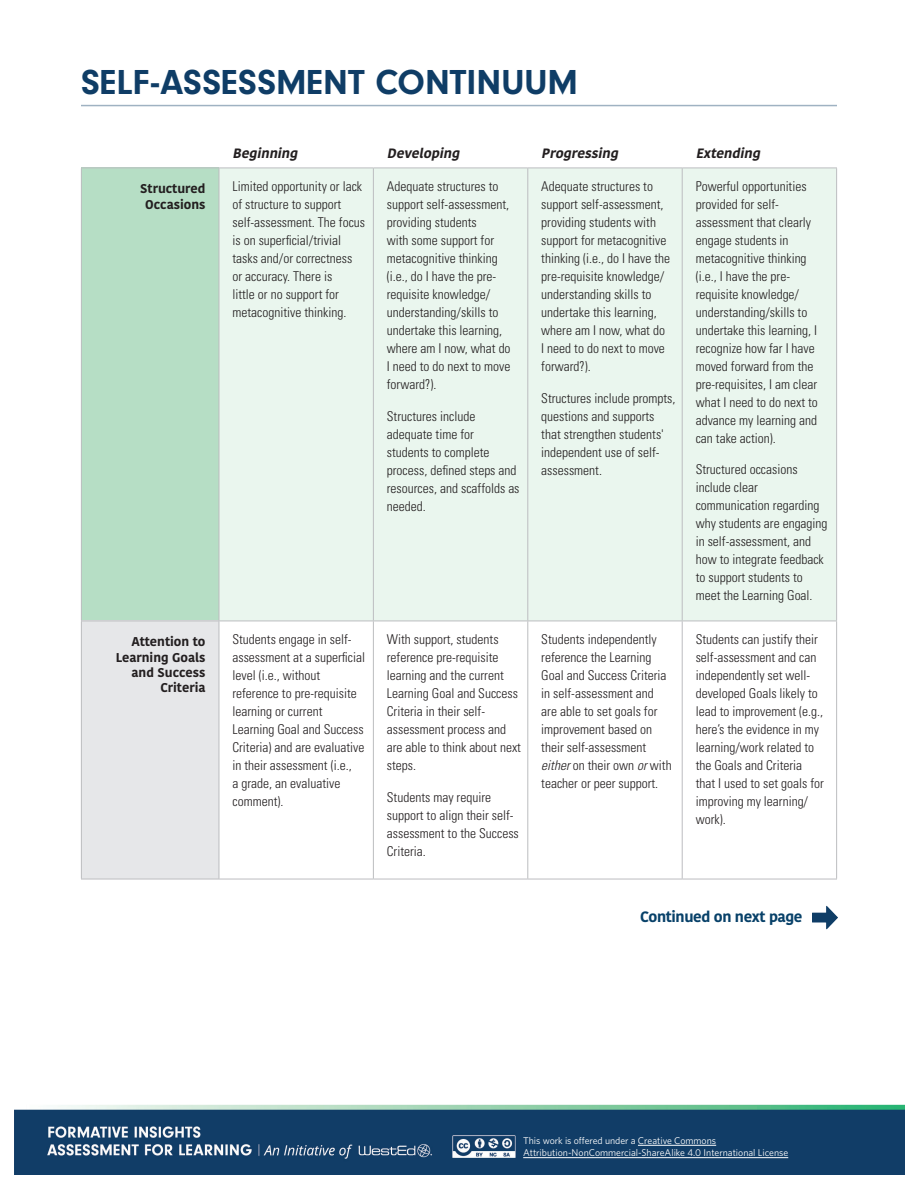
<style>
.page{position:relative;width:918px;height:1188px;background:#fff}
.page>*{position:absolute;margin:0;border:0;box-sizing:border-box;transform-origin:0 0}
.t1{font:700 36px "Neuzeit Gro";color:#0f3d66}
.t2{font:700 15px "Kohinoor Bangla";letter-spacing:-.025em;color:#084169}
.t3{font:300 condensed 13.5px/18px "Univers LT Std";color:#231f20}
.t4{font:italic 700 13.5px "Kohinoor Bangla";color:#231f20}
.t5{font:700 12.75px/15.3px "Kohinoor Bangla";color:#231f20;text-align:center}
.t6{font:9.75px/12.3px "Whitney HTF";color:#fff}
.s1{font-style:italic}
</style>
<div class="page">
<img style="left:14px;top:1105px;width:890px;height:69px">
<hr style="left:638px;top:1145px;width:78px;height:1px;background:#fff">
<hr style="left:523px;top:1157px;width:265px;height:1px;background:#fff">
<div style="left:81px;top:168px;width:138px;height:453px;background:#b6dec5"></div>
<div style="left:220px;top:169px;width:616px;height:452px;background:#eaf6ee"></div>
<div style="left:81px;top:621px;width:138px;height:258px;background:#e6e7e9"></div>
<hr style="left:373px;top:168px;width:1px;height:453px;background:#bcbdc0">
<hr style="left:527px;top:168px;width:1px;height:453px;background:#bcbdc0">
<hr style="left:682px;top:168px;width:1px;height:453px;background:#bcbdc0">
<hr style="left:836px;top:168px;width:1px;height:453px;background:#bcbdc0">
<hr style="left:81px;top:621px;width:1px;height:258px;background:#bcbdc0">
<hr style="left:219px;top:621px;width:154px;height:1px;background:#bcbdc0">
<hr style="left:219px;top:621px;width:1px;height:258px;background:#bcbdc0">
<hr style="left:373px;top:621px;width:155px;height:1px;background:#bcbdc0">
<hr style="left:373px;top:621px;width:1px;height:258px;background:#bcbdc0">
<hr style="left:528px;top:621px;width:154px;height:1px;background:#bcbdc0">
<hr style="left:527px;top:621px;width:1px;height:258px;background:#bcbdc0">
<hr style="left:682px;top:621px;width:155px;height:1px;background:#bcbdc0">
<hr style="left:682px;top:621px;width:1px;height:258px;background:#bcbdc0">
<hr style="left:836px;top:621px;width:1px;height:258px;background:#bcbdc0">
<hr style="left:81px;top:879px;width:138px;height:1px;background:#bcbdc0">
<hr style="left:219px;top:879px;width:154px;height:1px;background:#bcbdc0">
<hr style="left:373px;top:879px;width:155px;height:1px;background:#bcbdc0">
<hr style="left:528px;top:879px;width:154px;height:1px;background:#bcbdc0">
<hr style="left:682px;top:879px;width:155px;height:1px;background:#bcbdc0">
<hr style="left:81px;top:168px;width:1px;height:453px;background:#bcbdc0">
<hr style="left:219px;top:168px;width:1px;height:453px;background:#bcbdc0">
<hr style="left:81px;top:621px;width:138px;height:1px;background:#bcbdc0">
<hr style="left:219px;top:168px;width:154px;height:1px;background:#bcbdc0">
<hr style="left:373px;top:168px;width:155px;height:1px;background:#bcbdc0">
<hr style="left:528px;top:168px;width:154px;height:1px;background:#bcbdc0">
<hr style="left:682px;top:168px;width:155px;height:1px;background:#bcbdc0">
<hr style="left:81px;top:168px;width:138px;height:1px;background:#bcbdc0">
<hr style="left:81px;top:105px;width:756px;height:1px;background:#9fb2c2">
<img style="left:812px;top:905px;width:26px;height:25px">
<h1 class="t1" style="left:81px;top:62px;width:498px">SELF-ASSESSMENT CONTINUUM</h1>
<p class="t4" style="left:232px;top:142px;width:71px">Beginning</p>
<p class="t4" style="left:387px;top:142px;width:78px">Developing</p>
<p class="t4" style="left:541px;top:142px;width:82px">Progressing</p>
<p class="t4" style="left:696px;top:142px;width:70px">Extending</p>
<p class="t5" style="left:140px;top:181px;width:67px">Structured<br>Occasions</p>
<p class="t3" style="left:232px;top:177px;width:134px">Limited opportunity or lack of structure to support self-assessment. The focus is on superficial/trivial tasks and/or correctness or accuracy. There is<br>little or no support for metacognitive thinking.</p>
<p class="t3" style="left:387px;top:177px;width:124px">Adequate structures to support self-assessment, providing students<br>with some support for metacognitive thinking</p>
<p class="t3" style="left:387px;top:267px;width:111px">e.i( ., do I have the pre-</p>
<p class="t3" style="left:387px;top:303px;width:125px">understanding/skills to undertake this learning, where am I now, what do<br>I need to do next to move forward .(?</p>
<p class="t3" style="left:387px;top:407px;width:134px">Structures include adequate time for<br>students to complete process, defined steps and resources, and scaffolds as needed.</p>
<p class="t3" style="left:387px;top:285px;width:105px">requisite knowledge/</p>
<p class="t3" style="left:541px;top:177px;width:130px">Adequate structures to support self-assessment, providing students with support for metacognitive thinking e.i( ., do I have the pre-requisite knowledge/ understanding skills to undertake this learning, where am I now, what do<br>I need to do next to move forward .(?</p>
<p class="t3" style="left:541px;top:389px;width:136px">Structures include prompts, questions and supports that strengthen students'</p>
<p class="t3" style="left:541px;top:461px;width:62px">assessment.</p>
<p class="t3" style="left:541px;top:443px;width:120px">independent use of self-</p>
<p class="t3" style="left:696px;top:177px;width:112px">Powerful opportunities</p>
<p class="t3" style="left:696px;top:213px;width:117px">assessment that clearly</p>
<p class="t3" style="left:696px;top:195px;width:85px">provided for self-</p>
<p class="t3" style="left:696px;top:231px;width:112px">engage students in metacognitive thinking</p>
<p class="t3" style="left:696px;top:285px;width:105px">requisite knowledge/</p>
<p class="t3" style="left:696px;top:267px;width:96px">e.i( I., have the pre-</p>
<p class="t3" style="left:696px;top:303px;width:124px">understanding/skills to undertake this learning I, recognize how far I have moved forward from the pre-requisites I, am clear what I need to do next to advance my learning and can take action .(</p>
<p class="t3" style="left:696px;top:461px;width:133px">Structured occasions include clear communication regarding why students are engaging in self-assessment, and how to integrate feedback to support students to meet the Learning Goal.</p>
<p class="t5" style="left:116px;top:634px;width:91px;text-align:right">Attention to<br>Learning Goals and Success<br>Criteria</p>
<p class="t3" style="left:232px;top:630px;width:121px">Students engage in self-</p>
<p class="t3" style="left:232px;top:666px;width:133px">level e.i( ., without reference to pre-requisite learning or current<br>Learning Goal and Success<br>Criteria) and are evaluative in their assessment e.i( . ,<br>a grade, an evaluative comment .(</p>
<p class="t3" style="left:232px;top:648px;width:134px">assessment at a superficial</p>
<p class="t3" style="left:387px;top:630px;width:133px">With support, students reference pre-requisite learning and the current<br>Learning Goal and Success</p>
<p class="t3" style="left:387px;top:720px;width:121px">assessment process and</p>
<p class="t3" style="left:387px;top:702px;width:100px">Criteria in their self-</p>
<p class="t3" style="left:387px;top:738px;width:136px">are able to think about next steps.</p>
<p class="t3" style="left:387px;top:788px;width:106px">Students may require</p>
<p class="t3" style="left:387px;top:824px;width:133px">assessment to the Success</p>
<p class="t3" style="left:387px;top:806px;width:128px">support to align their self-</p>
<p class="t3" style="left:387px;top:842px;width:40px">Criteria.</p>
<p class="t3" style="left:541px;top:630px;width:132px">Students independently reference the Learning<br>Goal and Success Criteria in self-assessment and are able to set goals for improvement based on their self-assessment <span class="s1">either</span> on their own <span class="s1">or</span> with teacher or peer support.</p>
<p class="t3" style="left:696px;top:630px;width:124px">Students can justify their self-assessment and can</p>
<p class="t3" style="left:696px;top:666px;width:116px">independently set well-</p>
<p class="t3" style="left:696px;top:702px;width:130px">lead to improvement g.e( . , heres’ the evidence in my learning/work related to the Goals and Criteria that I used to set goals for improving my learning/ work .(</p>
<p class="t3" style="left:696px;top:684px;width:124px">developed Goals likely to</p>
<p class="t2" style="left:640px;top:904px;width:164px">Continued on next page</p>
<p class="t6" style="left:523px;top:1134px;width:267px">This work is offered under a Creative Commons<br>Attribution-NonCommercial-ShareAlike 4.0 International License</p>
</div>
